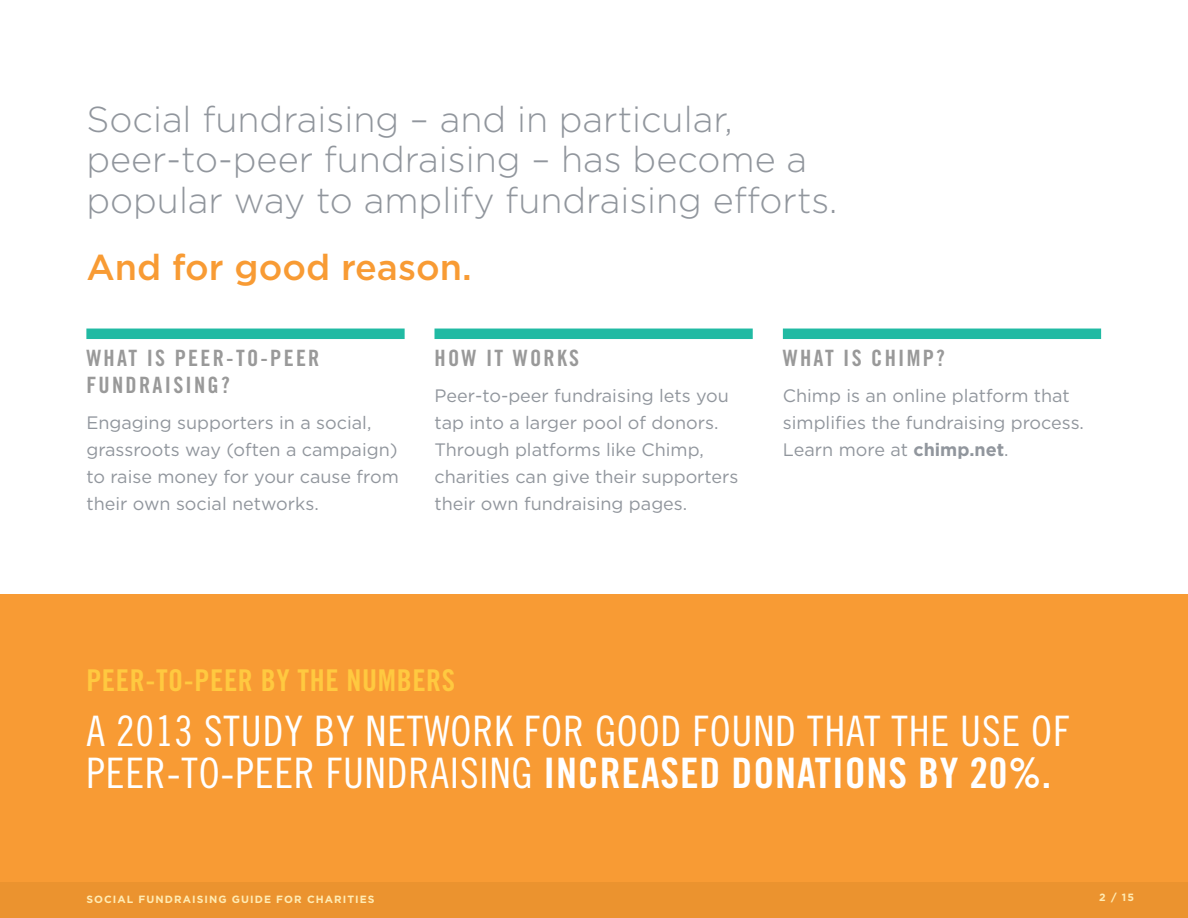
<style>
.page{position:relative;width:1188px;height:918px;background:#fff}
.page>*{position:absolute;margin:0;border:0;box-sizing:border-box;transform-origin:0 0}
.t1{font:42px "Trade Gothic Bold Cond Twenty";letter-spacing:.02em;color:#fff}
.t2{font:42px "Trade Gothic Cond Eighteen";letter-spacing:.02em;color:#fff}
.t3{font:300 36px/40.5px "Gotham";color:#91969d}
.t4{font:500 36px "Gotham";color:#f89b34}
.t5{font:30px "Trade Gothic Bold Cond Twenty";letter-spacing:.02em;color:#ffc940}
.t6{font:22.5px/27px "Trade Gothic Bold Cond Twenty";letter-spacing:.1em;color:#999}
.t7{font:18px/27px "Gotham";color:#91969d}
.t8{font:700 10.5px "Gotham";letter-spacing:.1em;color:#ffebb3}
.s1{font-weight:700}
.s2{font-family:"Trade Gothic Cond Eighteen"}
</style>
<div class="page">
<div style="left:0;top:594px;width:1188px;height:324px;background:#f89b34"></div>
<div style="left:86px;top:329px;width:319px;height:10px;background:#21baa3"></div>
<div style="left:435px;top:329px;width:318px;height:10px;background:#21baa3"></div>
<div style="left:783px;top:329px;width:318px;height:10px;background:#21baa3"></div>
<div style="left:0;top:882px;width:1188px;height:36px;background:#eb932f"></div>
<h2 class="t3" style="left:86px;top:98px;width:753px">Social fundraising – and in particular, peer-to-peer fundraising – has become a popular way to amplify fundraising efforts.</h2>
<h2 class="t4" style="left:86px;top:244px;width:387px">And for good reason.</h2>
<p class="t6" style="left:86px;top:344px;width:235px">WHAT IS PEER-TO-PEER<br>FUNDRAISING?</p>
<p class="t7" style="left:86px;top:409px;width:314px">Engaging supporters in a social, grassroots way (often a campaign) to raise money for your cause from their own social networks.</p>
<p class="t6" style="left:435px;top:344px;width:146px">HOW IT WORKS</p>
<p class="t7" style="left:435px;top:382px;width:306px">Peer-to-peer fundraising lets you tap into a larger pool of donors.<br>Through platforms like Chimp, charities can give their supporters their own fundraising pages.</p>
<p class="t6" style="left:783px;top:344px;width:164px">WHAT IS CHIMP?</p>
<p class="t7" style="left:783px;top:382px;width:303px">Chimp is an online platform that simplifies the fundraising process.<br>Learn more at <span class="s1">chimp.net</span>.</p>
<h3 class="t5" style="left:86px;top:662px;width:370px">PEER-TO-PEER BY THE NUMBERS</h3>
<h1 class="t2" style="left:86px;top:707px;width:984px">A 2013 STUDY BY NETWORK FOR GOOD FOUND THAT THE USE OF</h1>
<h1 class="t1" style="left:86px;top:748px;width:966px"><span class="s2">PEER-TO-PEER FUNDRAISING</span> INCREASED DONATIONS BY 20%.</h1>
<p class="t8" style="left:86px;top:892px;width:290px">SOCIAL FUNDRAISING GUIDE FOR CHARITIES</p>
<p class="t8" style="left:1099px;top:891px;width:36px">2 / 15</p>
</div>
